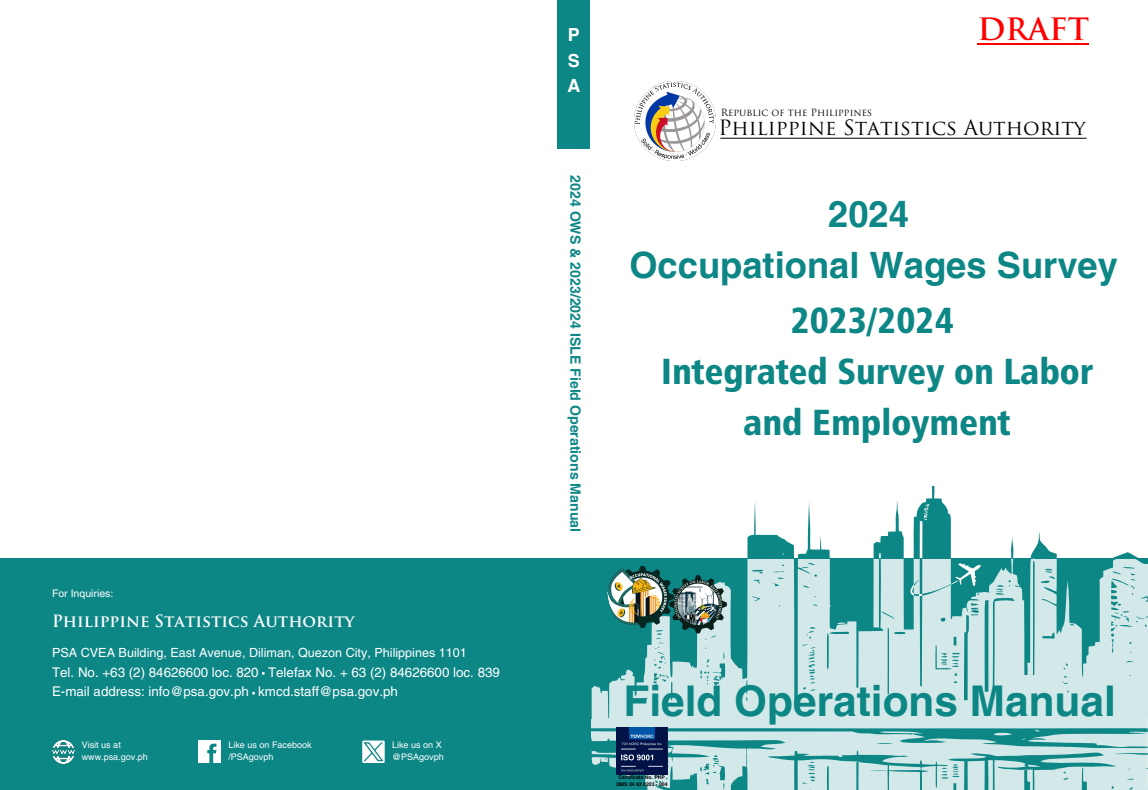
<style>
.page{position:relative;width:1148px;height:790px;background:#fff}
.page>*{position:absolute;margin:0;border:0;box-sizing:border-box;transform-origin:0 0}
.t1{font:700 42.33px "Helvetica LT Pro";color:#0d8686}
.t2{font:36.3px/50.6px "Humanist 777 BT Black Condensed B";color:#0d8686;text-align:center}
.t3{font:700 36.3px/50.6px "Helvetica LT Pro";color:#0d8686;text-align:center}
.t4{font:700 30px "Trajan Pro";color:#f00}
.t5{font:20.52px "Trajan Pro";color:#000}
.t6{font:700 18px/25.2px "Helvetica LT Pro";color:#fff;text-align:justify}
.t7{font:700 16.5px "Trajan Pro";color:#fff}
.t8{font:700 14.1px "Helvetica LT Pro";color:#0d8686}
.t9{font:13.35px "Helvetica LT Pro";color:#fff}
.t10{font:12.6px "Helvetica LT Pro";color:#fff}
.t11{font:10.5px "Helvetica LT Pro";color:#fff}
.t12{font:9.78px "Trajan Pro";color:#000}
.t13{font:9px/11.9px "Helvetica LT Pro";color:#fff}
.t14{font:700 5.1px/7px "Helvetica LT Pro";color:#000;text-align:center}
</style>
<div class="page">
<div style="left:557px;top:0;width:33px;height:149px;background:#0d8686"></div>
<div style="left:0;top:558px;width:1147px;height:231px;background:#0d8686"></div>
<img style="left:634px;top:82px;width:81px;height:78px">
<hr style="left:720px;top:138px;width:366px;height:1px;background:#000">
<div style="left:362px;top:740px;width:22px;height:22px;background:#fff"></div>
<svg style="left:363px;top:742px;width:20px;height:19px"></svg>
<img style="left:52px;top:740px;width:22px;height:23px">
<div style="left:198px;top:740px;width:23px;height:22px;background:#fff"></div>
<svg style="left:207px;top:743px;width:9px;height:19px"></svg>
<svg style="left:747px;top:486px;width:295px;height:57px"></svg>
<svg style="left:591px;top:543px;width:556px;height:246px"></svg>
<img style="left:665px;top:575px;width:63px;height:58px">
<img style="left:607px;top:566px;width:66px;height:61px">
<img style="left:616px;top:727px;width:51px;height:47px">
<hr style="left:977px;top:43px;width:111px;height:2px;background:#f00">
<h1 class="t11" style="left:52px;top:589px;width:63px">For Inquiries:</h1>
<p class="t7" style="left:52px;top:614px;width:304px">Philippine Statistics Authority</p>
<p class="t10" style="left:52px;top:647px;width:416px">PSA CVEA Building, East Avenue, Diliman, Quezon City, Philippines 1101</p>
<p class="t9" style="left:52px;top:666px;width:208px">Tel. No. +63 (2) 84626600 loc. 820</p>
<p class="t9" style="left:268px;top:666px;width:233px">Telefax No. + 63 (2) 84626600 loc. 839</p>
<p class="t9" style="left:52px;top:686px;width:198px">E-mail address: info@psa.gov.ph</p>
<p class="t9" style="left:258px;top:686px;width:141px">kmcd.staff@psa.gov.ph</p>
<h6 class="t13" style="left:82px;top:739px;width:41px">Visit us at</h6>
<h2 class="t13" style="left:82px;top:751px;width:68px">www.psa.gov.ph</h2>
<h2 class="t13" style="left:228px;top:739px;width:85px">Like us on Facebook</h2>
<p class="t13" style="left:228px;top:751px;width:47px">/PSAgovph</p>
<p class="t13" style="left:392px;top:739px;width:53px">Like us on X @PSAgovph</p>
<p class="t6" style="left:567px;top:24px;width:14px">P S A</p>
<h5 class="t8" style="left:580px;top:175px;width:358px;rotate:90deg">2024 OWS &amp; 2023/2024 ISLE Field Operations Manual</h5>
<h3 class="t4" style="left:977px;top:10px;width:113px">DRAFT</h3>
<p class="t12" style="left:720px;top:109px;width:153px">Republic of the Philippines</p>
<p class="t5" style="left:718px;top:119px;width:369px">Philippine Statistics Authority</p>
<p class="t3" style="left:629px;top:192px;width:490px">2024<br>Occupational Wages Survey</p>
<p class="t2" style="left:661px;top:294px;width:433px">2023/2024<br>Integrated Survey on Labor and Employment</p>
<p class="t1" style="left:623px;top:685px;width:493px">Field Operations Manual</p>
<p class="t14" style="left:615px;top:774px;width:53px">Certificate No. PHP<br>QMS 24 93 0203 - 004</p>
</div>
